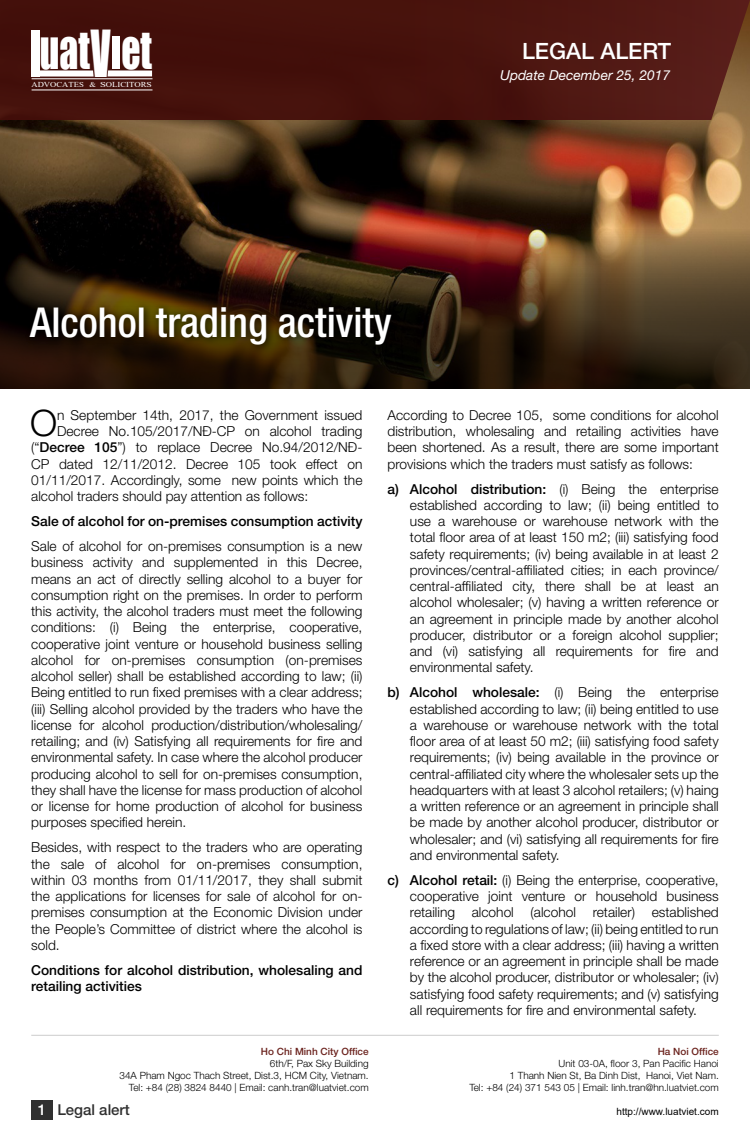
<style>
.page{position:relative;width:750px;height:1125px;background:#fff}
.page>*{position:absolute;margin:0;border:0;box-sizing:border-box;transform-origin:0 0}
.t1{font:49.38px "Impact";color:#fff;scale:.76 1}
.t2{font:500 condensed 41.25px "Helvetica Neue LT Std";color:#fff}
.t3{font:300 36.5px "Helvetica Neue LT Std";color:#000}
.t4{font:500 22.5px "Helvetica Neue LT Std";color:#fff}
.t5{font:500 15px "Helvetica Neue LT Std";color:#303030}
.t6{font:300 13.75px/16.2px "Helvetica Neue LT Std";color:#000;text-align:justify}
.t7{font:500 13.75px/16.2px "Helvetica Neue LT Std";color:#000}
.t8{font:italic 13.75px "Helvetica Neue LT Std";color:#fff}
.t9{font:300 10px/12px "Helvetica Neue LT Std";color:#000;text-align:right}
.t10{font:500 10px "Helvetica Neue LT Std";color:#6b231e}
.t11{font:10px "Arial";color:#000}
.t12{font:7.5px "Times New Roman";color:#fff;scale:1.15 1}
.s1{font-size:59.5px}
.s2{font-weight:500}
.s3{color:#fff}
</style>
<div class="page">
<img style="left:0;top:120px;width:750px;height:109px">
<svg style="left:0;top:0;width:750px;height:120px;background:#4a150f"></svg>
<div style="left:31px;top:30px;width:8px;height:47px;background:#fff"></div>
<svg style="left:39px;top:70px;width:55px;height:7px"></svg>
<svg style="left:108px;top:70px;width:44px;height:6px"></svg>
<div style="left:112px;top:36px;width:8px;height:33px;background:#fff"></div>
<hr style="left:32px;top:78px;width:120px;height:1px;background:#fff">
<hr style="left:32px;top:89px;width:120px;height:1px;background:#fff">
<div style="left:31px;top:1100px;width:21px;height:19px;background:#303030"></div>
<svg style="left:0;top:229px;width:750px;height:160px;background:#3d2514"></svg>
<div style="left:25px;top:301px;width:374px;height:52px;background:#000;opacity:.75"></div>
<hr style="left:31px;top:1035px;width:688px;height:1px;background:#ccc">
<h1 class="t1" style="left:40px;top:11px;width:149px">uat<span class="s1">V</span> et</h1>
<p class="t12" style="left:31px;top:79px;width:106px">ADVOCATES &amp; SOLICITORS</p>
<h2 class="t2" style="left:30px;top:297px;width:363px">Alcohol trading activity</h2>
<h3 class="t4" style="left:522px;top:37px;width:151px">LEGAL ALERT</h3>
<p class="t8" style="left:500px;top:66px;width:171px">Update December 25, 2017</p>
<h3 class="t3" style="left:30px;top:401px;width:29px">O</h3>
<p class="t6" style="left:57px;top:407px;width:307px">n September 14th, 2017, the Government issued</p>
<p class="t6" style="left:57px;top:423px;width:307px">Decree No.105/2017/NĐ-CP on alcohol trading</p>
<p class="t6" style="left:31px;top:439px;width:333px">(“<span class="s2">Decree 105</span>”) to replace Decree No.94/2012/NĐ-</p>
<p class="t6" style="left:31px;top:455px;width:333px">CP dated 12/11/2012. Decree 105 took effect on</p>
<p class="t6" style="left:31px;top:472px;width:333px">01/11/2017. Accordingly, some new points which the</p>
<p class="t6" style="left:31px;top:488px;width:279px">alcohol traders should pay attention as follows:</p>
<p class="t7" style="left:31px;top:513px;width:333px">Sale of alcohol for on-premises consumption activity</p>
<p class="t6" style="left:31px;top:538px;width:333px">Sale of alcohol for on-premises consumption is a new business activity and supplemented in this Decree, means an act of directly selling alcohol to a buyer for consumption right on the premises. In order to perform this activity, the alcohol traders must meet the following conditions: (i) Being the enterprise, cooperative, cooperative joint venture or household business selling alcohol for on-premises consumption (on-premises alcohol seller) shall be established according to law; (ii)<br>Being entitled to run fixed premises with a clear address; (iii) Selling alcohol provided by the traders who have the license for alcohol production/distribution/wholesaling/ retailing; and (iv) Satisfying all requirements for fire and environmental safety. In case where the alcohol producer producing alcohol to sell for on-premises consumption, they shall have the license for mass production of alcohol or license for home production of alcohol for business purposes specified herein.</p>
<p class="t6" style="left:31px;top:839px;width:333px">Besides, with respect to the traders who are operating the sale of alcohol for on-premises consumption, within 03 months from 01/11/2017, they shall submit the applications for licenses for sale of alcohol for on&shy;premises consumption at the Economic Division under the People’s Committee of district where the alcohol is sold.</p>
<p class="t7" style="left:31px;top:962px;width:333px">Conditions for alcohol distribution, wholesaling and retailing activities</p>
<p class="t10" style="left:261px;top:1045px;width:109px">Ho Chi Minh City Office</p>
<p class="t9" style="left:120px;top:1057px;width:251px">6th/F, Pax Sky Building<br>34A Pham Ngoc Thach Street, Dist.3, HCM City, Vietnam.<br>Tel: +84 (28) 3824 8440 | Email: canh.tran@luatviet.com</p>
<p class="t5" style="left:38px;top:1101px;width:94px"><span class="s3">1</span> Legal alert</p>
<p class="t6" style="left:387px;top:407px;width:333px">According to Decree 105, some conditions for alcohol distribution, wholesaling and retailing activities have been shortened. As a result, there are some important provisions which the traders must satisfy as follows:</p>
<p class="t6" style="left:410px;top:480px;width:310px;text-indent:-22px"><span class="s2">a) Alcohol distribution:</span> (i) Being the enterprise established according to law; (ii) being entitled to use a warehouse or warehouse network with the total floor area of at least 150 m2; (iii) satisfying food safety requirements; (iv) being available in at least 2 provinces/central-affiliated cities; in each province/ central-affiliated city, there shall be at least an alcohol wholesaler; (v) having a written reference or an agreement in principle made by another alcohol producer, distributor or a foreign alcohol supplier; and (vi) satisfying all requirements for fire and environmental safety.</p>
<p class="t6" style="left:410px;top:684px;width:310px;text-indent:-22px"><span class="s2">b) Alcohol wholesale:</span> (i) Being the enterprise established according to law; (ii) being entitled to use a warehouse or warehouse network with the total floor area of at least 50 m2; (iii) satisfying food safety requirements; (iv) being available in the province or central-affiliated city where the wholesaler sets up the headquarters with at least 3 alcohol retailers; (v) haing a written reference or an agreement in principle shall be made by another alcohol producer, distributor or wholesaler; and (vi) satisfying all requirements for fire and environmental safety.</p>
<p class="t6" style="left:410px;top:872px;width:310px;text-indent:-22px"><span class="s2">c) Alcohol retail:</span> (i) Being the enterprise, cooperative, cooperative joint venture or household business retailing alcohol (alcohol retailer) established according to regulations of law; (ii) being entitled to run a fixed store with a clear address; (iii) having a written reference or an agreement in principle shall be made by the alcohol producer, distributor or wholesaler; (iv) satisfying food safety requirements; and (v) satisfying all requirements for fire and environmental safety.</p>
<p class="t10" style="left:658px;top:1045px;width:63px">Ha Noi Office</p>
<p class="t9" style="left:469px;top:1057px;width:251px">Unit 03-0A, floor 3, Pan Pacific Hanoi<br>1 Thanh Nien St, Ba Dinh Dist, Hanoi, Viet Nam.<br>Tel: +84 (24) 371 543 05 | Email: linh.tran@hn.luatviet.com</p>
<p class="t11" style="left:616px;top:1105px;width:104px">http://www.luatviet.com</p>
</div>
